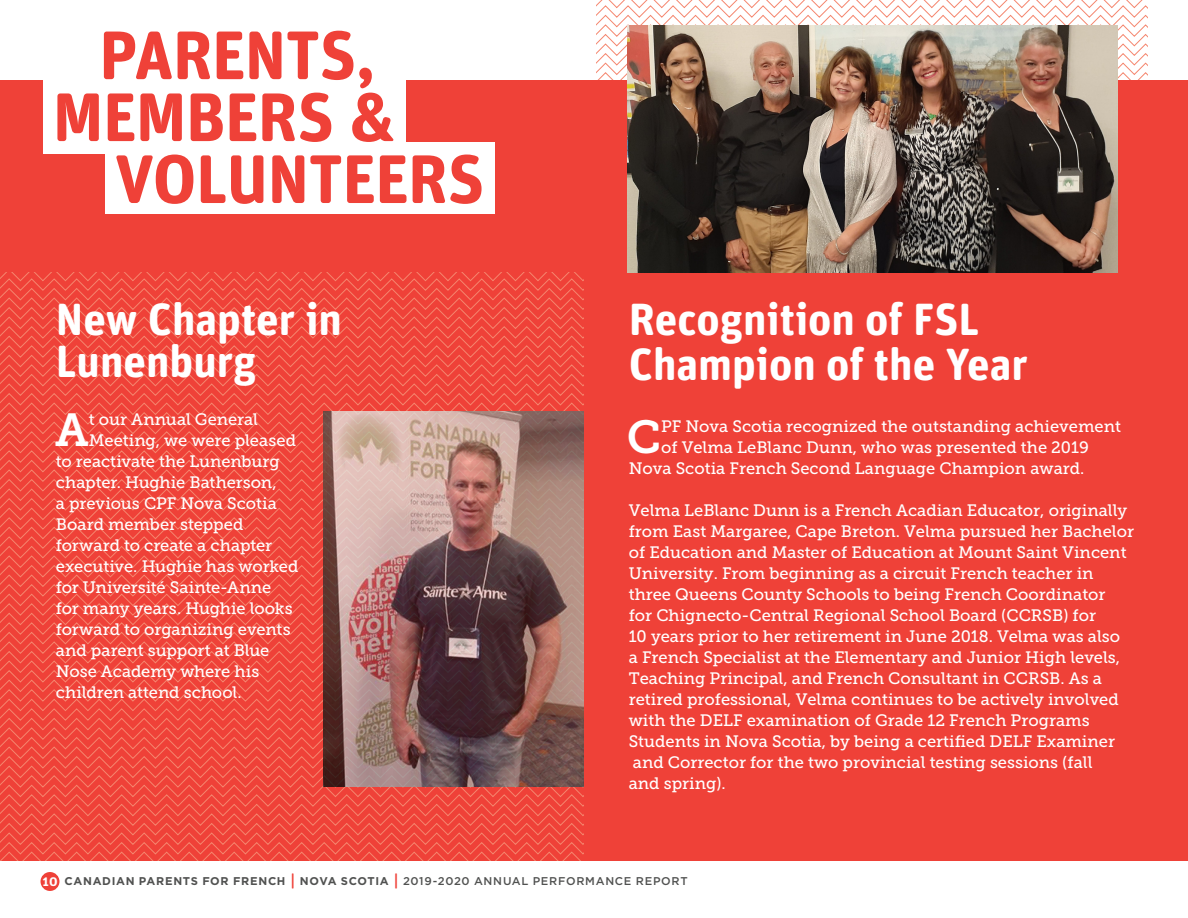
<style>
.page{position:relative;width:1188px;height:918px;background:#fff}
.page>*{position:absolute;margin:0;border:0;box-sizing:border-box;transform-origin:0 0}
.t1{font:700 68.55px "Unit Rounded Pro";letter-spacing:-.015em;color:#ef4138}
.t2{font:46.05px "Museo Slab 700";color:#fff}
.t3{font:700 45px/42px "Unit Rounded Pro";color:#fff}
.t4{font:16.5px/21px "Museo Slab 500";color:#fff}
.t5{font:700 11.25px "Gotham";letter-spacing:.06em;color:#515251}
.s1{font-family:"Unit Rounded Pro";font-size:13.5px;color:#fff}
.s2{font-family:"Unit Rounded Pro";font-weight:900;font-size:16.5px;color:#ef4138}
.s3{font-weight:500}
</style>
<div class="page">
<div style="left:41px;top:872px;width:18px;height:19px;background:#ef4138;border-radius:50%"></div>
<svg style="left:596px;top:0;width:552px;height:80px"></svg>
<div style="left:0;top:80px;width:1188px;height:781px;background:#ef4138"></div>
<svg style="left:0;top:273px;width:583px;height:588px"></svg>
<div style="left:43px;top:77px;width:363px;height:77px;background:#fff"></div>
<div style="left:105px;top:143px;width:390px;height:71px;background:#fff"></div>
<img style="left:627px;top:26px;width:491px;height:247px">
<img style="left:323px;top:412px;width:260px;height:375px">
<h1 class="t1" style="left:99px;top:6px;width:278px">PARENTS,</h1>
<h1 class="t1" style="left:53px;top:68px;width:344px">MEMBERS &amp;</h1>
<h1 class="t1" style="left:115px;top:130px;width:372px">VOLUNTEERS</h1>
<h3 class="t3" style="left:56px;top:296px;width:288px">New Chapter in<br>Lunenburg</h3>
<h2 class="t2" style="left:55px;top:404px;width:35px">A</h2>
<p class="t4" style="left:89px;top:409px;width:170px">t our Annual General</p>
<p class="t4" style="left:89px;top:430px;width:209px">Meeting, we were pleased</p>
<p class="t4" style="left:56px;top:451px;width:225px">to reactivate the Lunenburg</p>
<p class="t4" style="left:56px;top:472px;width:222px">chapter. Hughie Batherson,</p>
<p class="t4" style="left:56px;top:493px;width:222px">a previous CPF Nova Scotia</p>
<p class="t4" style="left:56px;top:514px;width:189px">Board member stepped</p>
<p class="t4" style="left:56px;top:535px;width:218px">forward to create a chapter</p>
<p class="t4" style="left:56px;top:556px;width:244px">executive. Hughie has worked</p>
<p class="t4" style="left:56px;top:577px;width:217px">for Université Sainte-Anne</p>
<p class="t4" style="left:56px;top:598px;width:238px">for many years. Hughie looks</p>
<p class="t4" style="left:56px;top:619px;width:236px">forward to organizing events</p>
<p class="t4" style="left:56px;top:640px;width:215px">and parent support at Blue</p>
<p class="t4" style="left:56px;top:661px;width:205px">Nose Academy where his</p>
<p class="t4" style="left:56px;top:682px;width:188px">children attend school.</p>
<h3 class="t3" style="left:629px;top:295px;width:401px;line-height:45px">Recognition of FSL<br>Champion of the Year</h3>
<h2 class="t2" style="left:627px;top:411px;width:36px">C</h2>
<p class="t4" style="left:661px;top:416px;width:461px">PF Nova Scotia recognized the outstanding achievement</p>
<p class="t4" style="left:661px;top:437px;width:429px">of Velma LeBlanc Dunn, who was presented the 2019</p>
<p class="t4" style="left:629px;top:458px;width:457px">Nova Scotia French Second Language Champion award.</p>
<p class="t4" style="left:629px;top:500px;width:507px">Velma LeBlanc Dunn is a French Acadian Educator, originally from East Margaree, Cape Breton. Velma pursued her Bachelor of Education and Master of Education at Mount Saint Vincent University. From beginning as a circuit French teacher in three Queens County Schools to being French Coordinator<br>for Chignecto-Central Regional School Board (CCRSB) for<br>10 years prior to her retirement in June 2018. Velma was also<br>a French Specialist at the Elementary and Junior High levels, Teaching Principal, and French Consultant in CCRSB. As a retired professional, Velma continues to be actively involved with the DELF examination of Grade 12 French Programs Students in Nova Scotia, by being a certified DELF Examiner and Corrector for the two provincial testing sessions (fall<br>and spring).</p>
<p class="t5" style="left:43px;top:874px;width:647px"><span class="s1">10</span> CANADIAN PARENTS FOR FRENCH <span class="s2">|</span> NOVA SCOTIA <span class="s2">|</span> <span class="s3">2019-2020 ANNUAL PERFORMANCE REPORT</span></p>
</div>
